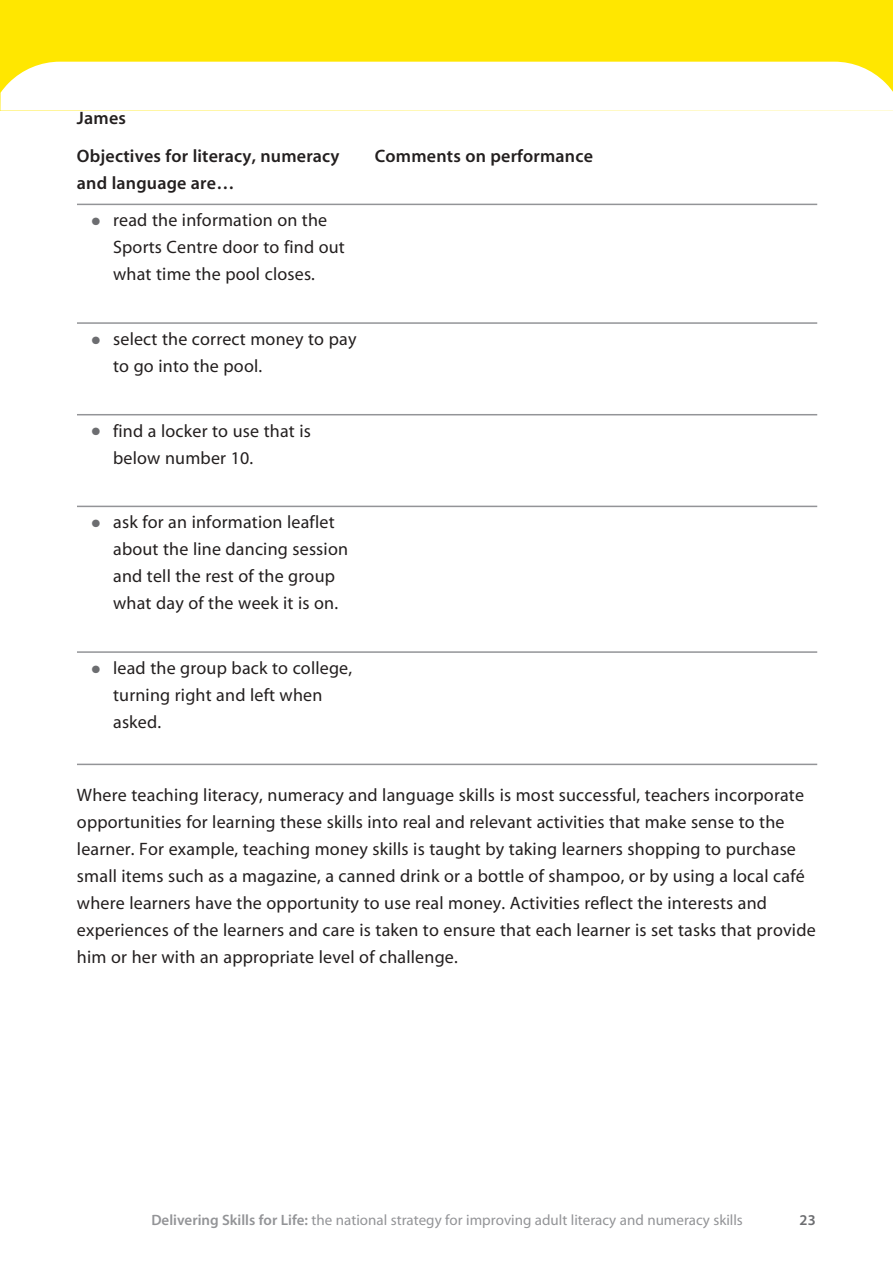
<style>
.page{position:relative;width:893px;height:1262px;background:#fff}
.page>*{position:absolute;margin:0;border:0;box-sizing:border-box;transform-origin:0 0}
.t1{font:18px/27px "Myriad MM";letter-spacing:.01em;color:#231f1f}
.t2{font:600 18px/37.7px "Myriad MM";letter-spacing:.01em;color:#231f1f}
.t3{font:15px "Myriad MM";color:#939497}
.t4{font:600 15px "Myriad MM";color:#6c6d70}
.s1{color:#6c6d70}
.s2{font-weight:600}
</style>
<div class="page">
<div style="left:0;top:0;width:892px;height:111px;background:#ffe700"></div>
<div style="left:0;top:62px;width:892px;height:49px;background:#fff"></div>
<hr style="left:77px;top:204px;width:740px;height:1px;background:#939497">
<hr style="left:77px;top:322px;width:740px;height:2px;background:#939497">
<hr style="left:77px;top:414px;width:740px;height:1px;background:#939497">
<hr style="left:77px;top:505px;width:740px;height:2px;background:#939497">
<hr style="left:77px;top:651px;width:740px;height:2px;background:#939497">
<hr style="left:77px;top:763px;width:740px;height:2px;background:#939497">
<p class="t2" style="left:77px;top:101px;width:264px">James<br>Objectives for literacy, numeracy</p>
<p class="t2" style="left:77px;top:166px;width:159px">and language are…</p>
<p class="t1" style="left:113px;top:208px;width:233px;text-indent:-21px"><span class="s1">●</span> read the information on the<br>Sports Centre door to find out what time the pool closes.</p>
<p class="t2" style="left:375px;top:139px;width:220px">Comments on performance</p>
<p class="t1" style="left:113px;top:327px;width:245px;text-indent:-21px"><span class="s1">●</span> select the correct money to pay to go into the pool.</p>
<p class="t1" style="left:113px;top:419px;width:199px;text-indent:-21px"><span class="s1">●</span> find a locker to use that is below number 10.</p>
<p class="t1" style="left:113px;top:510px;width:236px;text-indent:-21px"><span class="s1">●</span> ask for an information leaflet about the line dancing session and tell the rest of the group what day of the week it is on.</p>
<p class="t1" style="left:113px;top:656px;width:240px;text-indent:-21px"><span class="s1">●</span> lead the group back to college, turning right and left when asked.</p>
<p class="t1" style="left:77px;top:783px;width:740px">Where teaching literacy, numeracy and language skills is most successful, teachers incorporate opportunities for learning these skills into real and relevant activities that make sense to the learner. For example, teaching money skills is taught by taking learners shopping to purchase small items such as a magazine, a canned drink or a bottle of shampoo, or by using a local café where learners have the opportunity to use real money. Activities reflect the interests and experiences of the learners and care is taken to ensure that each learner is set tasks that provide him or her with an appropriate level of challenge.</p>
<p class="t3" style="left:151px;top:1214px;width:593px"><span class="s2">Delivering Skills for Life:</span> the national strategy for improving adult literacy and numeracy skills</p>
<p class="t4" style="left:799px;top:1214px;width:18px">23</p>
</div>
